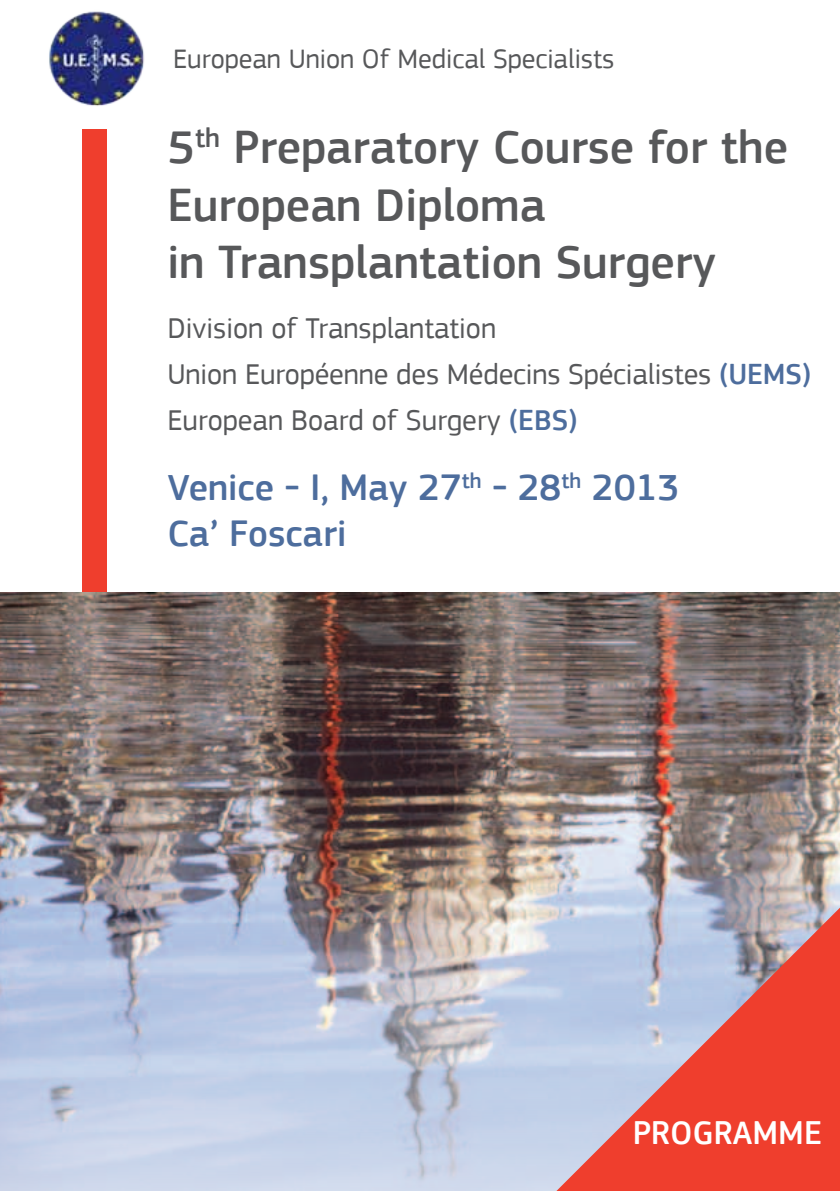
<style>
.page{position:relative;width:840px;height:1191px;background:#fff}
.page>*{position:absolute;margin:0;border:0;box-sizing:border-box;transform-origin:0 0}
.t1{font:500 48px/57.6px "PF Square Sans Pro";color:#57585a}
.t2{font:500 38px/45.6px "PF Square Sans Pro";color:#4d6d9d}
.t3{font:500 34px "PF Square Sans Pro";color:#fff}
.t4{font:30px/46px "PF Square Sans Pro";color:#57585a}
.t5{font:28px "PF Square Sans Pro";color:#57585a}
.s1{font-weight:500;color:#4d6d9d}
</style>
<div class="page">
<img style="left:49px;top:11px;width:96px;height:95px">
<div style="left:82px;top:130px;width:25px;height:545px;background:#ef3e2d"></div>
<img style="left:0;top:592px;width:839px;height:599px">
<svg style="left:556px;top:907px;width:283px;height:284px;background:#d38285"></svg>
<p class="t5" style="left:173px;top:42px;width:442px">European Union Of Medical Specialists</p>
<h1 class="t1" style="left:167px;top:120px;width:622px">5<sup>th</sup> Preparatory Course for the<br>European Diploma<br>in Transplantation Surgery</h1>
<p class="t4" style="left:167px;top:305px;width:644px">Division of Transplantation<br>Union Européenne des Médecins Spécialistes <span class="s1">(UEMS)<br></span>European Board of Surgery <span class="s1">(EBS)</span></p>
<p class="t2" style="left:167px;top:466px;width:513px">Venice - I, May 27<sup>th</sup> - 28<sup>th</sup> 2013<br>Ca’ Foscari</p>
<p class="t3" style="left:632px;top:1113px;width:143px">programme</p>
</div>
